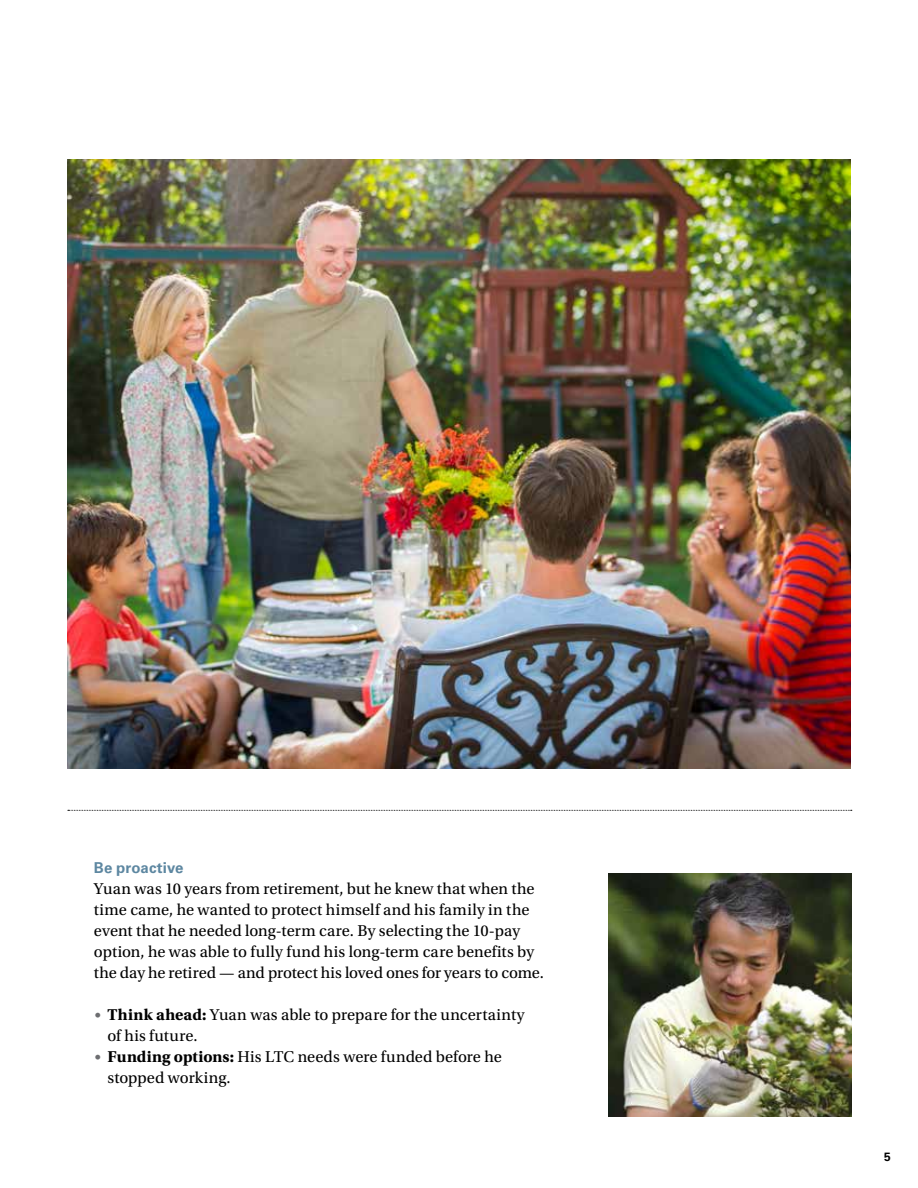
<style>
.page{position:relative;width:918px;height:1188px;background:#fff}
.page>*{position:absolute;margin:0;border:0;box-sizing:border-box;transform-origin:0 0}
.t1{font:16.5px/21px "Utopia Std";color:#000}
.t2{font:700 15px "Univers LT Std";letter-spacing:.005em;color:#5d87a1}
.t3{font:700 12px "Univers LT Std";color:#000}
.s1{font-family:"Univers LT Std";font-weight:300;font-stretch:condensed;font-size:13.5px;color:#6d6e71}
.s2{font-weight:700}
</style>
<div class="page">
<img style="left:68px;top:159px;width:782px;height:609px">
<svg style="left:68px;top:810px;width:784px;height:1px"></svg>
<img style="left:608px;top:873px;width:243px;height:243px">
<p class="t2" style="left:94px;top:859px;width:91px">Be proactive</p>
<p class="t1" style="left:94px;top:879px;width:451px">Yuan was 10 years from retirement, but he knew that when the time came, he wanted to protect himself and his family in the event that he needed long-term care. By selecting the 10-pay option, he was able to fully fund his long-term care benefits by the day he retired — and protect his loved ones for years to come.</p>
<p class="t1" style="left:107px;top:1005px;width:419px;text-indent:-14px"><span class="s1">•</span> <span class="s2">Think ahead:</span> Yuan was able to prepare for the uncertainty of his future.</p>
<p class="t1" style="left:107px;top:1047px;width:396px;text-indent:-14px"><span class="s1">•</span> <span class="s2">Funding options:</span> His LTC needs were funded before he stopped working.</p>
<p class="t3" style="left:884px;top:1150px;width:8px">5</p>
</div>
